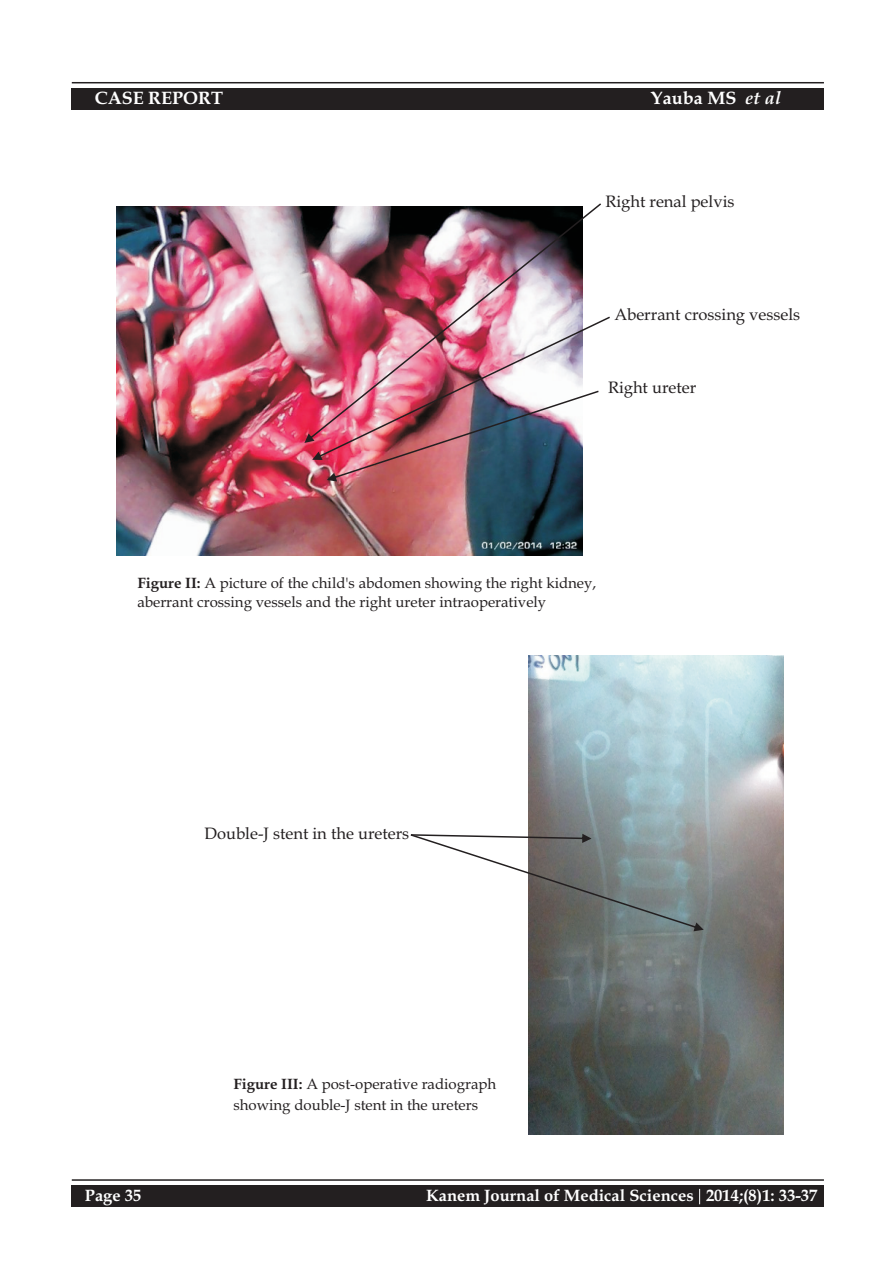
<style>
.page{position:relative;width:893px;height:1263px;background:#fff}
.page>*{position:absolute;margin:0;border:0;box-sizing:border-box;transform-origin:0 0}
.t1{font:700 18px "Book Antiqua";color:#fff}
.t2{font:16.5px "Book Antiqua";color:#231f20}
.t3{font:700 16.5px "Book Antiqua";color:#fff}
.t4{font:15px/18.6px "Book Antiqua";color:#231f20}
.s1{font-style:italic}
.s2{font-weight:700}
</style>
<div class="page">
<img style="left:528px;top:656px;width:255px;height:478px">
<img style="left:116px;top:206px;width:466px;height:350px">
<img style="left:312px;top:317px;width:298px;height:164px">
<img style="left:304px;top:203px;width:297px;height:240px">
<svg style="left:411px;top:834px;width:293px;height:97px"></svg>
<hr style="left:72px;top:82px;width:752px;height:1px;background:#231f20">
<div style="left:72px;top:88px;width:752px;height:21px;background:#231f20"></div>
<hr style="left:72px;top:1179px;width:752px;height:2px;background:#231f20">
<div style="left:72px;top:1186px;width:752px;height:21px;background:#231f20"></div>
<svg style="left:699px;top:1189px;width:1px;height:15px"></svg>
<p class="t1" style="left:95px;top:91px;width:130px">CASE REPORT</p>
<p class="t1" style="left:651px;top:91px;width:131px">Yauba MS <span class="s1">et al</span></p>
<p class="t2" style="left:605px;top:195px;width:131px">Right renal pelvis</p>
<p class="t2" style="left:614px;top:308px;width:187px">Aberrant crossing vessels</p>
<p class="t2" style="left:608px;top:381px;width:90px">Right ureter</p>
<p class="t4" style="left:137px;top:575px;width:460px"><span class="s2">Figure II:</span> A picture of the child's abdomen showing the right kidney, aberrant crossing vessels and the right ureter intraoperatively</p>
<p class="t2" style="left:204px;top:827px;width:206px">Double-J stent in the ureters</p>
<p class="t4" style="left:233px;top:1076px;width:264px;line-height:20.7px"><span class="s2">Figure III:</span> A post-operative radiograph showing double-J stent in the ureters</p>
<p class="t3" style="left:85px;top:1189px;width:58px">Page 35</p>
<p class="t3" style="left:426px;top:1189px;width:393px">Kanem Journal of Medical Sciences 2014;(8)1: 33-37</p>
</div>
